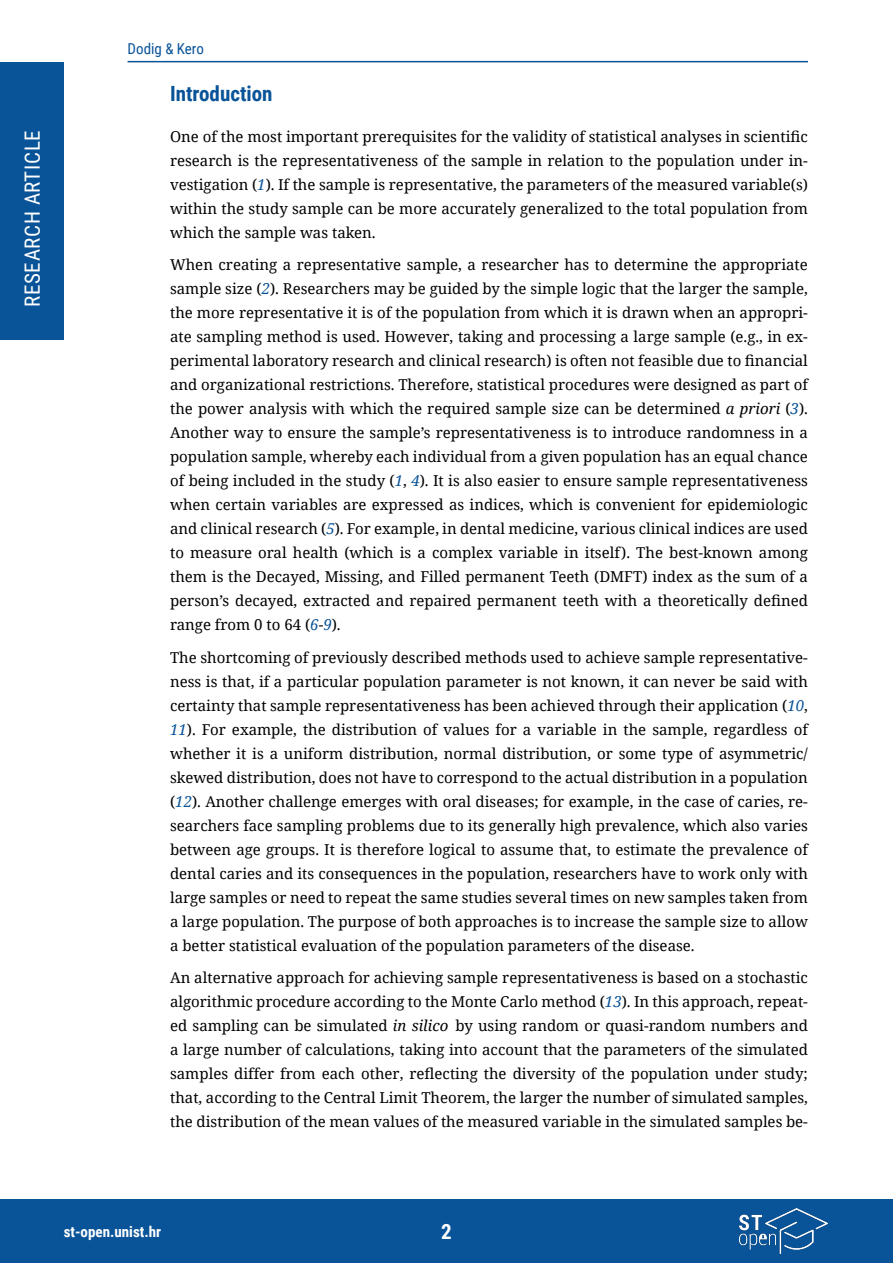
<style>
.page{position:relative;width:893px;height:1263px;background:#fff}
.page>*{position:absolute;margin:0;border:0;box-sizing:border-box;transform-origin:0 0}
.t1{font:21px "Roboto Condensed";letter-spacing:.035em;color:#fff}
.t2{font:700 21px "Roboto Condensed";color:#095398}
.t3{font:700 21px "Roboto Condensed";color:#fff}
.t4{font:15px/24px "Noto Serif";color:#000;text-align:justify}
.t5{font:700 15px "Roboto Condensed";color:#fff}
.t6{font:15px "Roboto Condensed";color:#095398}
.s1{font-style:italic;color:#095398}
.s2{font-style:italic}
</style>
<div class="page">
<div style="left:0;top:62px;width:64px;height:278px;background:#095398"></div>
<div style="left:0;top:1199px;width:893px;height:64px;background:#095398"></div>
<hr style="left:128px;top:61px;width:680px;height:1px;background:#095398">
<img style="left:740px;top:1209px;width:87px;height:44px">
<h1 class="t1" style="left:18px;top:307px;width:179px;rotate:-90deg">RESEARCH ARTICLE</h1>
<p class="t6" style="left:128px;top:38px;width:78px">Dodig &amp; Kero</p>
<h1 class="t2" style="left:170px;top:79px;width:104px">Introduction</h1>
<p class="t4" style="left:170px;top:124px;width:639px">One of the most important prerequisites for the validity of statistical analyses in scientific research is the representativeness of the sample in relation to the population under in&shy;vestigation (<span class="s1">1</span>). If the sample is representative, the parameters of the measured variable(s) within the study sample can be more accurately generalized to the total population from which the sample was taken.</p>
<p class="t4" style="left:170px;top:252px;width:639px">When creating a representative sample, a researcher has to determine the appropriate sample size (<span class="s1">2</span>). Researchers may be guided by the simple logic that the larger the sample, the more representative it is of the population from which it is drawn when an appropri&shy;ate sampling method is used. However, taking and processing a large sample (e.g., in ex&shy;perimental laboratory research and clinical research) is often not feasible due to financial and organizational restrictions. Therefore, statistical procedures were designed as part of the power analysis with which the required sample size can be determined <span class="s2">a priori</span> (<span class="s1">3</span>).<br>Another way to ensure the sample’s representativeness is to introduce randomness in a population sample, whereby each individual from a given population has an equal chance of being included in the study (<span class="s1">1</span>, <span class="s1">4</span>). It is also easier to ensure sample representativeness when certain variables are expressed as indices, which is convenient for epidemiologic and clinical research (<span class="s1">5</span>). For example, in dental medicine, various clinical indices are used to measure oral health (which is a complex variable in itself). The best-known among them is the Decayed, Missing, and Filled permanent Teeth (DMFT) index as the sum of a person’s decayed, extracted and repaired permanent teeth with a theoretically defined range from 0 to 64 (<span class="s1">6</span>-<span class="s1">9</span>).</p>
<p class="t4" style="left:170px;top:645px;width:639px">The shortcoming of previously described methods used to achieve sample representative&shy;ness is that, if a particular population parameter is not known, it can never be said with certainty that sample representativeness has been achieved through their application (<span class="s1">10</span>, <span class="s1">11</span>). For example, the distribution of values for a variable in the sample, regardless of whether it is a uniform distribution, normal distribution, or some type of asymmetric/ skewed distribution, does not have to correspond to the actual distribution in a population (<span class="s1">12</span>). Another challenge emerges with oral diseases; for example, in the case of caries, re&shy;searchers face sampling problems due to its generally high prevalence, which also varies between age groups. It is therefore logical to assume that, to estimate the prevalence of dental caries and its consequences in the population, researchers have to work only with large samples or need to repeat the same studies several times on new samples taken from a large population. The purpose of both approaches is to increase the sample size to allow a better statistical evaluation of the population parameters of the disease.</p>
<p class="t4" style="left:170px;top:965px;width:639px">An alternative approach for achieving sample representativeness is based on a stochastic algorithmic procedure according to the Monte Carlo method (<span class="s1">13</span>). In this approach, repeat&shy;ed sampling can be simulated <span class="s2">in silico</span> by using random or quasi-random numbers and a large number of calculations, taking into account that the parameters of the simulated samples differ from each other, reflecting the diversity of the population under study; that, according to the Central Limit Theorem, the larger the number of simulated samples, the distribution of the mean values of the measured variable in the simulated samples be-</p>
<p class="t5" style="left:64px;top:1221px;width:99px">st-open.unist.hr</p>
<h1 class="t3" style="left:441px;top:1217px;width:12px">2</h1>
</div>
